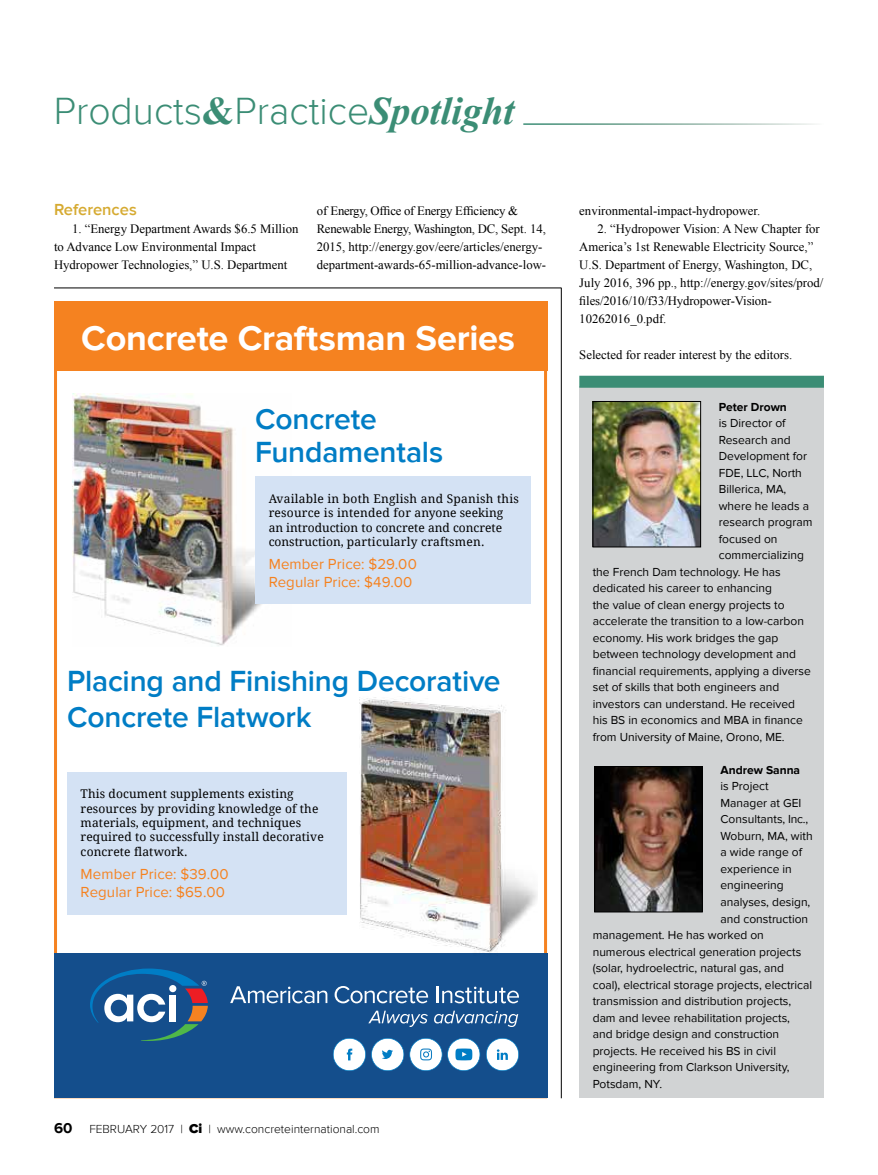
<style>
.page{position:relative;width:878px;height:1175px;background:#fff}
.page>*{position:absolute;margin:0;border:0;box-sizing:border-box;transform-origin:0 0}
.t1{font:300 39px "Proxima Nova";color:#3b8d75}
.t2{font:700 36px "Proxima Nova";letter-spacing:-.005em;color:#fff}
.t3{font:600 30px/36px "Proxima Nova";letter-spacing:-.005em;color:#007dc5}
.t4{font:600 16.5px "Proxima Nova";color:#d6aa31}
.t5{font:15px/18px "Proxima Nova";letter-spacing:.005em;color:#f58220}
.t6{font:12.75px/18px "Times New Roman";color:#000}
.t7{font:12px "Proxima Nova";color:#000}
.t8{font:12px/14.4px "Droid Serif";letter-spacing:.01em;color:#000}
.t9{font:300 12px "Proxima Nova";color:#000}
.t10{font:700 12px "Proxima Nova";color:#000}
.s1{font-family:"Times New Roman";font-weight:700}
.s2{font-family:"Times New Roman";font-weight:700;font-style:italic}
.s3{font-weight:700;font-size:15px}
.s4{font-weight:900;font-size:13.5px}
</style>
<div class="page">
<hr style="left:54px;top:288px;width:507px;height:1px;background:#000">
<hr style="left:561px;top:288px;width:1px;height:810px;background:#000">
<div style="left:579px;top:387px;width:245px;height:711px;background:#d1d3d4"></div>
<div style="left:579px;top:376px;width:245px;height:12px;background:#3b8d75"></div>
<img style="left:596px;top:768px;width:104px;height:142px">
<div style="left:594px;top:766px;width:108px;height:146px;border:1px solid #000"></div>
<img style="left:594px;top:403px;width:104px;height:142px">
<div style="left:592px;top:401px;width:108px;height:146px;border:1px solid #000"></div>
<div style="left:54px;top:301px;width:493px;height:69px;background:#f58220"></div>
<div style="left:54px;top:953px;width:493px;height:145px;background:#144e8c"></div>
<svg style="left:368px;top:1010px;width:60px;height:17px"></svg>
<svg style="left:434px;top:1010px;width:84px;height:17px"></svg>
<svg style="left:230px;top:986px;width:97px;height:17px"></svg>
<svg style="left:334px;top:986px;width:94px;height:17px"></svg>
<svg style="left:437px;top:986px;width:82px;height:17px"></svg>
<svg style="left:90px;top:968px;width:118px;height:73px"></svg>
<svg style="left:486px;top:1038px;width:33px;height:33px"></svg>
<svg style="left:333px;top:1038px;width:147px;height:33px"></svg>
<img style="left:360px;top:697px;width:177px;height:256px">
<div style="left:67px;top:771px;width:280px;height:143px;background:#d4e2f4"></div>
<img style="left:73px;top:393px;width:218px;height:253px">
<div style="left:255px;top:477px;width:275px;height:127px;background:#d4e2f4"></div>
<h1 class="t1" style="left:54px;top:95px;width:462px">Products<span class="s1">&amp;</span>Practice<span class="s2">Spotlight</span></h1>
<h3 class="t4" style="left:54px;top:202px;width:84px">References</h3>
<p class="t6" style="left:54px;top:221px;width:246px;text-indent:18px">1. “Energy Department Awards $6.5 Million to Advance Low Environmental Impact<br>Hydropower Technologies,” U.S. Department</p>
<p class="t6" style="left:316px;top:202px;width:231px">of Energy, Office of Energy Efficiency &amp; Renewable Energy, Washington, DC, Sept. 14, 2015, http://energy.gov/eere/articles/energy&shy;department-awards-65-million-advance-low-</p>
<h2 class="t2" style="left:81px;top:323px;width:435px">Concrete Craftsman Series</h2>
<h3 class="t3" style="left:255px;top:404px;width:189px;line-height:33px">Concrete<br>Fundamentals</h3>
<p class="t8" style="left:269px;top:492px;width:252px">Available in both English and Spanish this resource is intended for anyone seeking an introduction to concrete and concrete construction, particularly craftsmen.</p>
<p class="t5" style="left:269px;top:556px;width:150px">Member Price: $29.00<br>Regular Price: $49.00</p>
<h3 class="t3" style="left:67px;top:664px;width:435px">Placing and Finishing Decorative<br>Concrete Flatwork</h3>
<p class="t8" style="left:81px;top:787px;width:244px">This document supplements existing resources by providing knowledge of the materials, equipment, and techniques required to successfully install decorative concrete flatwork.</p>
<p class="t5" style="left:81px;top:866px;width:150px">Member Price: $39.00<br>Regular Price: $65.00</p>
<p class="t9" style="left:54px;top:1123px;width:327px"><span class="s3">60</span> FEBRUARY 2017 | <span class="s4">Ci</span> | www.concreteinternational.com</p>
<p class="t6" style="left:579px;top:203px;width:182px">environmental-impact-hydropower.</p>
<p class="t6" style="left:579px;top:220px;width:246px;text-indent:18px">2. “Hydropower Vision: A New Chapter for America’s 1st Renewable Electricity Source,” U.S. Department of Energy, Washington, DC, July 2016, 396 pp., http://energy.gov/sites/prod/ files/2016/10/f33/Hydropower-Vision-10262016_0.pdf.</p>
<p class="t6" style="left:579px;top:347px;width:214px">Selected for reader interest by the editors.</p>
<p class="t10" style="left:718px;top:402px;width:70px">Peter Drown</p>
<p class="t7" style="left:718px;top:418px;width:68px">is Director of</p>
<p class="t7" style="left:718px;top:434px;width:73px">Research and</p>
<p class="t7" style="left:718px;top:451px;width:90px">Development for</p>
<p class="t7" style="left:718px;top:467px;width:84px">FDE, LLC, North</p>
<p class="t7" style="left:718px;top:484px;width:69px">Billerica, MA,</p>
<p class="t7" style="left:718px;top:500px;width:92px">where he leads a</p>
<p class="t7" style="left:718px;top:517px;width:95px">research program</p>
<p class="t7" style="left:718px;top:533px;width:60px">focused on</p>
<p class="t7" style="left:718px;top:550px;width:87px">commercializing</p>
<p class="t7" style="left:592px;top:566px;width:189px">the French Dam technology. He has</p>
<p class="t7" style="left:592px;top:583px;width:181px">dedicated his career to enhancing</p>
<p class="t7" style="left:592px;top:599px;width:193px">the value of clean energy projects to</p>
<p class="t7" style="left:592px;top:616px;width:213px">accelerate the transition to a low-carbon</p>
<p class="t7" style="left:592px;top:632px;width:187px">economy. His work bridges the gap</p>
<p class="t7" style="left:592px;top:649px;width:205px">between technology development and</p>
<p class="t7" style="left:592px;top:664px;width:219px">financial requirements, applying a diverse</p>
<p class="t7" style="left:592px;top:682px;width:188px">set of skills that both engineers and</p>
<p class="t7" style="left:592px;top:698px;width:204px">investors can understand. He received</p>
<p class="t7" style="left:592px;top:713px;width:212px">his BS in economics and MBA in finance</p>
<p class="t7" style="left:592px;top:731px;width:193px">from University of Maine, Orono, ME.</p>
<p class="t10" style="left:720px;top:765px;width:81px">Andrew Sanna</p>
<p class="t7" style="left:720px;top:781px;width:50px">is Project</p>
<p class="t7" style="left:720px;top:797px;width:82px">Manager at GEI</p>
<p class="t7" style="left:720px;top:814px;width:89px">Consultants, Inc.,</p>
<p class="t7" style="left:720px;top:830px;width:94px">Woburn, MA, with</p>
<p class="t7" style="left:720px;top:847px;width:83px">a wide range of</p>
<p class="t7" style="left:720px;top:863px;width:73px">experience in</p>
<p class="t7" style="left:720px;top:880px;width:65px">engineering</p>
<p class="t7" style="left:720px;top:896px;width:91px">analyses, design,</p>
<p class="t7" style="left:720px;top:913px;width:89px">and construction</p>
<p class="t7" style="left:592px;top:929px;width:173px">management. He has worked on</p>
<p class="t7" style="left:592px;top:946px;width:210px">numerous electrical generation projects</p>
<p class="t7" style="left:592px;top:962px;width:193px">(solar, hydroelectric, natural gas, and</p>
<p class="t7" style="left:592px;top:979px;width:221px">coal), electrical storage projects, electrical</p>
<p class="t7" style="left:592px;top:995px;width:200px">transmission and distribution projects,</p>
<p class="t7" style="left:592px;top:1012px;width:199px">dam and levee rehabilitation projects,</p>
<p class="t7" style="left:592px;top:1028px;width:188px">and bridge design and construction</p>
<p class="t7" style="left:592px;top:1045px;width:185px">projects. He received his BS in civil</p>
<p class="t7" style="left:592px;top:1061px;width:198px">engineering from Clarkson University,</p>
<p class="t7" style="left:592px;top:1076px;width:71px">Potsdam, NY.</p>
</div>
